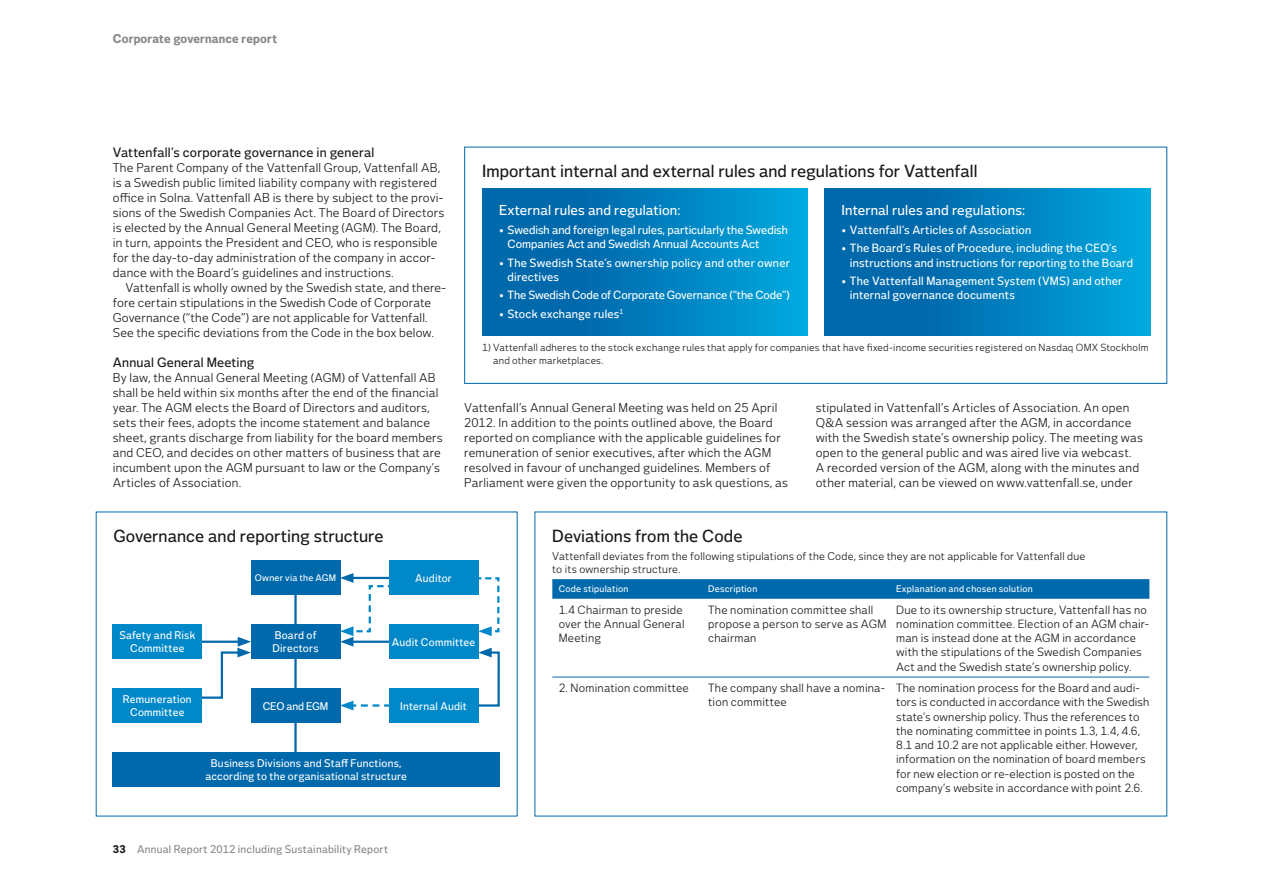
<style>
.page{position:relative;width:1263px;height:893px;background:#fff}
.page>*{position:absolute;margin:0;border:0;box-sizing:border-box;transform-origin:0 0}
.t1{font:500 16.5px "Vattenfall Voice";letter-spacing:.005em;color:#1a171c}
.t2{font:500 13.5px "Vattenfall Voice";letter-spacing:.01em;color:#fff}
.t3{font:500 12.75px "Vattenfall Voice";letter-spacing:.015em;color:#1a171c}
.t4{font:12px/15px "Vattenfall Voice";letter-spacing:.015em;color:#1a171c}
.t5{font:800 12px "Vattenfall Voice";letter-spacing:.015em;color:#87888a}
.t6{font:11.25px/14.2px "Vattenfall Voice";letter-spacing:.015em;color:#1a171c}
.t7{font:500 11.25px/14.2px "Vattenfall Voice";letter-spacing:.01em;color:#fff}
.t8{font:500 11.25px "Vattenfall Voice";letter-spacing:-.01em;color:#fff}
.t9{font:500 10.5px/13.5px "Vattenfall Voice";letter-spacing:.02em;color:#fff;text-align:center}
.t10{font:10.5px/13.5px "Vattenfall Voice";letter-spacing:.02em;color:#1a171c}
.t11{font:500 10.5px "Vattenfall Voice";letter-spacing:.02em;color:#87888a}
.t12{font:500 10.5px "Vattenfall Voice";letter-spacing:-.005em;color:#fff}
.t13{font:9.75px/12.8px "Vattenfall Voice";letter-spacing:.025em;color:#1a171c}
.t14{font:500 9px "Vattenfall Voice";letter-spacing:.025em;color:#fff}
.s1{font-weight:800;color:#1a171c}
</style>
<div class="page">
<div style="left:464px;top:147px;width:703px;height:237px;border:1px solid #0069ac"></div>
<svg style="left:552px;top:579px;width:597px;height:20px;background:#056cad"></svg>
<hr style="left:552px;top:677px;width:150px;height:1px;background:#0069ac">
<hr style="left:702px;top:677px;width:188px;height:1px;background:#0069ac">
<hr style="left:890px;top:677px;width:259px;height:1px;background:#0069ac">
<div style="left:482px;top:188px;width:326px;height:148px;background:linear-gradient(to right,#005ba1,#00a3da)"></div>
<div style="left:824px;top:188px;width:326px;height:148px;background:linear-gradient(to right,#005ba1,#00a3da)"></div>
<hr style="left:294px;top:582px;width:3px;height:202px;background:#0069ac">
<svg style="left:340px;top:701px;width:49px;height:9px"></svg>
<svg style="left:340px;top:573px;width:53px;height:74px"></svg>
<svg style="left:202px;top:637px;width:49px;height:62px"></svg>
<svg style="left:476px;top:576px;width:24px;height:60px"></svg>
<div style="left:113px;top:625px;width:89px;height:34px;background:#0088c9"></div>
<div style="left:113px;top:688px;width:89px;height:34px;background:#0088c9"></div>
<div style="left:251px;top:625px;width:89px;height:34px;background:#0069ac"></div>
<div style="left:251px;top:688px;width:89px;height:34px;background:#0069ac"></div>
<div style="left:113px;top:752px;width:387px;height:34px;background:#0069ac"></div>
<div style="left:251px;top:561px;width:89px;height:34px;background:#0069ac"></div>
<div style="left:389px;top:625px;width:89px;height:34px;background:#0088c9"></div>
<div style="left:389px;top:688px;width:89px;height:34px;background:#0088c9"></div>
<div style="left:389px;top:561px;width:89px;height:34px;background:#0088c9"></div>
<svg style="left:478px;top:648px;width:22px;height:60px"></svg>
<p class="t5" style="left:113px;top:32px;width:166px">Corporate governance report</p>
<p class="t3" style="left:113px;top:145px;width:263px">Vattenfall’s corporate governance in general</p>
<p class="t4" style="left:113px;top:160px;width:333px">The Parent Company of the Vattenfall Group, Vattenfall AB, is a Swedish public limited liability company with registered office in Solna. Vattenfall AB is there by subject to the provi&shy;sions of the Swedish Companies Act. The Board of Directors is elected by the Annual General Meeting (AGM). The Board, in turn, appoints the President and CEO, who is responsible for the day-to-day administration of the company in accor&shy;dance with the Board’s guidelines and instructions.</p>
<p class="t4" style="left:113px;top:280px;width:335px;text-indent:13px">Vattenfall is wholly owned by the Swedish state, and there&shy;fore certain stipulations in the Swedish Code of Corporate Governance (“the Code”) are not applicable for Vattenfall.<br>See the specific deviations from the Code in the box below.</p>
<p class="t3" style="left:113px;top:355px;width:143px">Annual General Meeting</p>
<p class="t4" style="left:113px;top:370px;width:332px">By law, the Annual General Meeting (AGM) of Vattenfall AB shall be held within six months after the end of the financial year. The AGM elects the Board of Directors and auditors, sets their fees, adopts the income statement and balance sheet, grants discharge from liability for the board members and CEO, and decides on other matters of business that are incumbent upon the AGM pursuant to law or the Company’s Articles of Association.</p>
<h1 class="t1" style="left:482px;top:162px;width:497px">Important internal and external rules and regulations for Vattenfall</h1>
<p class="t2" style="left:499px;top:203px;width:183px">External rules and regulation:</p>
<p class="t7" style="left:507px;top:223px;width:282px;text-indent:-9px">• Swedish and foreign legal rules, particularly the Swedish<br>Companies Act and Swedish Annual Accounts Act</p>
<p class="t7" style="left:507px;top:256px;width:284px;text-indent:-9px">• The Swedish State’s ownership policy and other owner directives</p>
<p class="t8" style="left:499px;top:289px;width:292px">• The Swedish Code of Corporate Governance (“the Code”)</p>
<p class="t7" style="left:499px;top:307px;width:126px">• Stock exchange rules<sup>1</sup></p>
<p class="t2" style="left:841px;top:203px;width:185px">Internal rules and regulations:</p>
<p class="t7" style="left:841px;top:223px;width:191px">• Vattenfall’s Articles of Association</p>
<p class="t7" style="left:850px;top:241px;width:285px;text-indent:-9px">• The Board’s Rules of Procedure, including the CEO’s instructions and instructions for reporting to the Board</p>
<p class="t7" style="left:850px;top:274px;width:274px;text-indent:-9px">• The Vattenfall Management System (VMS) and other internal governance documents</p>
<p class="t13" style="left:493px;top:342px;width:657px;text-indent:-11px">1) Vattenfall adheres to the stock exchange rules that apply for companies that have fixed-income securities registered on Nasdaq OMX Stockholm and other marketplaces.</p>
<p class="t4" style="left:464px;top:400px;width:325px">Vattenfall’s Annual General Meeting was held on 25 April 2012. In addition to the points outlined above, the Board reported on compliance with the applicable guidelines for remuneration of senior executives, after which the AGM resolved in favour of unchanged guidelines. Members of Parliament were given the opportunity to ask questions, as</p>
<p class="t4" style="left:816px;top:400px;width:329px">stipulated in Vattenfall’s Articles of Association. An open Q&amp;A session was arranged after the AGM, in accordance with the Swedish state’s ownership policy. The meeting was open to the general public and was aired live via webcast.<br>A recorded version of the AGM, along with the minutes and other material, can be viewed on www.vattenfall.se, under</p>
<h1 class="t1" style="left:114px;top:527px;width:271px">Governance and reporting structure</h1>
<p class="t14" style="left:255px;top:573px;width:83px">Owner via the AGM</p>
<p class="t9" style="left:415px;top:572px;width:38px">Auditor</p>
<p class="t9" style="left:119px;top:629px;width:77px">Safety and Risk<br>Committee</p>
<p class="t9" style="left:123px;top:692px;width:70px">Remuneration<br>Committee</p>
<p class="t9" style="left:272px;top:629px;width:48px;text-align:left">Board of<br>Directors</p>
<p class="t12" style="left:263px;top:700px;width:67px">CEO and EGM</p>
<p class="t9" style="left:392px;top:635px;width:85px">Audit Committee</p>
<p class="t9" style="left:400px;top:699px;width:68px">Internal Audit</p>
<p class="t9" style="left:205px;top:756px;width:203px">Business Divisions and Staff Functions, according to the organisational structure</p>
<p class="t11" style="left:113px;top:843px;width:277px"><span class="s1">33</span> Annual Report 2012 including Sustainability Report</p>
<h1 class="t1" style="left:552px;top:527px;width:192px">Deviations from the Code</h1>
<p class="t10" style="left:552px;top:549px;width:534px">Vattenfall deviates from the following stipulations of the Code, since they are not applicable for Vattenfall due to its ownership structure.</p>
<p class="t14" style="left:559px;top:584px;width:71px">Code stipulation</p>
<p class="t14" style="left:708px;top:584px;width:51px">Description</p>
<p class="t14" style="left:896px;top:584px;width:138px">Explanation and chosen solution</p>
<p class="t6" style="left:559px;top:603px;width:127px">1.4 Chairman to preside over the Annual General<br>Meeting</p>
<p class="t6" style="left:708px;top:603px;width:180px">The nomination committee shall propose a person to serve as AGM chairman</p>
<p class="t6" style="left:896px;top:603px;width:255px">Due to its ownership structure, Vattenfall has no nomination committee. Election of an AGM chair&shy;man is instead done at the AGM in accordance with the stipulations of the Swedish Companies Act and the Swedish state’s ownership policy.</p>
<p class="t6" style="left:559px;top:681px;width:132px">2. Nomination committee</p>
<p class="t6" style="left:708px;top:681px;width:178px">The company shall have a nomina&shy;tion committee</p>
<p class="t6" style="left:896px;top:681px;width:255px">The nomination process for the Board and audi&shy;tors is conducted in accordance with the Swedish state’s ownership policy. Thus the references to the nominating committee in points 1.3, 1.4, 4.6, 8.1 and 10.2 are not applicable either. However, information on the nomination of board members for new election or re-election is posted on the company’s website in accordance with point 2.6.</p>
</div>
